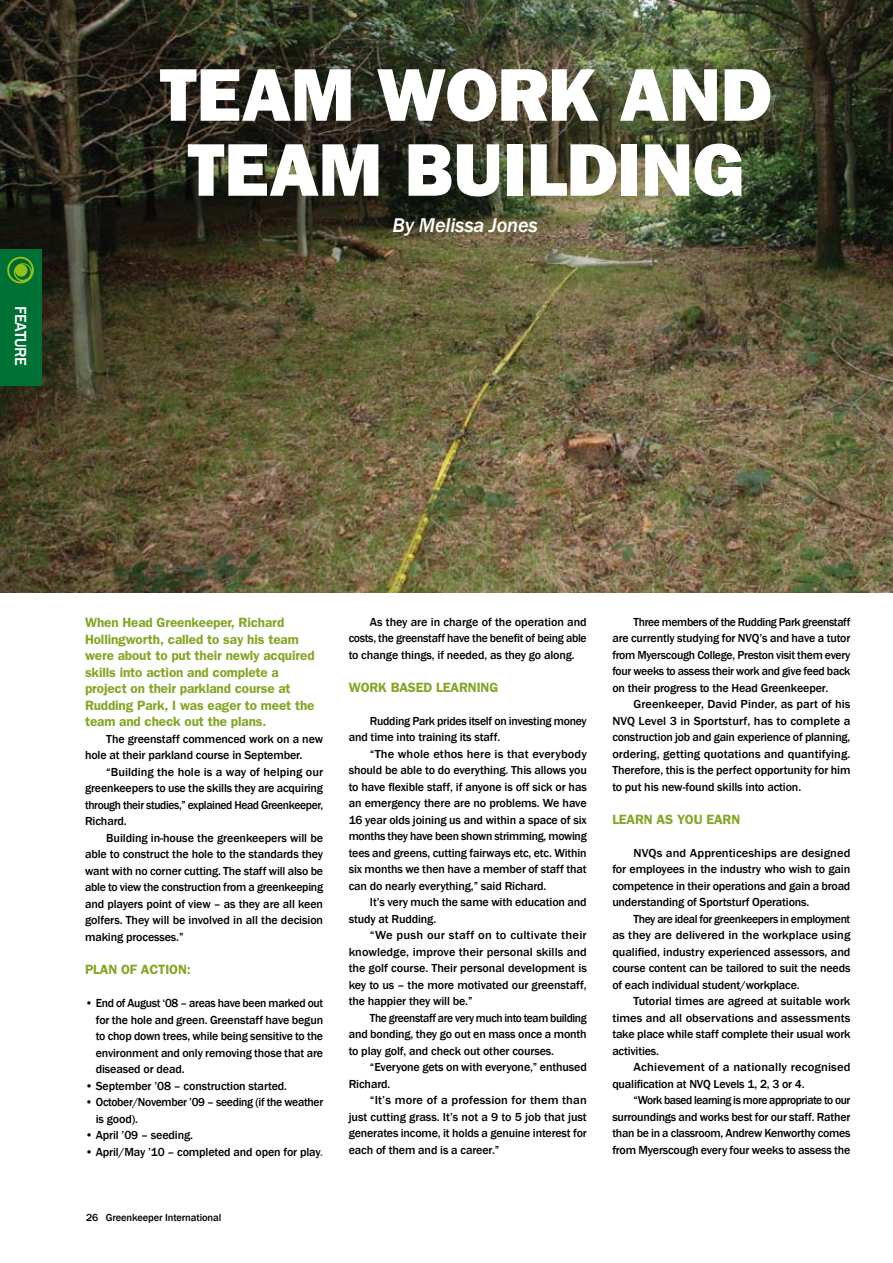
<style>
.page{position:relative;width:893px;height:1263px;background:#fff}
.page>*{position:absolute;margin:0;border:0;box-sizing:border-box;transform-origin:0 0}
.t1{font:800 75px/75px "Franklin Gothic";letter-spacing:-.005em;color:#fff;text-align:center}
.t2{font:italic 500 20.4px "Franklin Gothic";letter-spacing:-.01em;color:#fff}
.t3{font:500 16.5px "Franklin Gothic";letter-spacing:-.02em;color:#fff}
.t4{font:600 13.5px/16.5px "Franklin Gothic";letter-spacing:-.01em;color:#85a625}
.t5{font:500 12px/16.5px "Franklin Gothic";letter-spacing:-.01em;color:#000;text-align:justify}
.t6{font:500 12px/16.5px "Franklin Gothic";letter-spacing:-.01em;color:#000;text-align:justify;scale:1.04 1}
.t7{font:500 12px/16.5px "Franklin Gothic";letter-spacing:-.01em;color:#000;text-align:justify;scale:.96 1}
.t8{font:500 12px/16.5px "Franklin Gothic";letter-spacing:-.01em;color:#000;text-align:justify;scale:1.05 1}
.t9{font:500 12px/16.5px "Franklin Gothic";letter-spacing:.01em;color:#000;scale:1.05 1}
.t10{font:500 10.5px "Franklin Gothic";letter-spacing:-.01em;color:#000}
.s1{color:#007135}
</style>
<div class="page">
<img style="left:0;top:0;width:893px;height:593px">
<div style="left:0;top:249px;width:41px;height:137px;background:#007135"></div>
<svg style="left:7px;top:257px;width:27px;height:26px"></svg>
<svg style="left:9px;top:259px;width:23px;height:22px"></svg>
<h3 class="t3" style="left:31px;top:306px;width:61px;rotate:90deg">FEATURE</h3>
<h1 class="t1" style="left:160px;top:58px;width:613px">TEAM WORK AND<br>TEAM BUILDING</h1>
<h2 class="t2" style="left:393px;top:212px;width:147px">By Melissa Jones</h2>
<p class="t4" style="left:85px;top:615px;width:231px">When Head Greenkeeper, Richard Hollingworth, called to say his team were about to put their newly acquired skills into action and complete a project on their parkland course at Rudding Park, I was eager to meet the team and check out the plans.</p>
<p class="t5" style="left:85px;top:731px;width:240px;text-indent:21px">The greenstaff commenced work on a new hole at their parkland course in September.</p>
<p class="t5" style="left:85px;top:764px;width:240px;text-indent:21px">“Building the hole is a way of helping our greenkeepers to use the skills they are acquiring through their studies,” explained Head Greenkeeper, Richard.</p>
<p class="t5" style="left:85px;top:830px;width:240px;text-indent:21px">Building in-house the greenkeepers will be able to construct the hole to the standards they want with no corner cutting. The staff will also be able to view the construction from a greenkeeping and players point of view – as they are all keen golfers. They will be involved in all the decision making processes.”</p>
<p class="t4" style="left:85px;top:961px;width:107px">PLAN OF ACTION:</p>
<p class="t5" style="left:96px;top:995px;width:229px;text-indent:-11px">• End of August ‘08 – areas have been marked out for the hole and green. Greenstaff have begun to chop down trees, while being sensitive to the environment and only removing those that are diseased or dead.</p>
<p class="t5" style="left:85px;top:1077px;width:204px">• September ’08 – construction started.</p>
<p class="t5" style="left:96px;top:1094px;width:229px;text-indent:-11px">• October/November ’09 – seeding (if the weather is good).</p>
<p class="t5" style="left:85px;top:1127px;width:110px">• April ’09 – seeding.</p>
<p class="t5" style="left:85px;top:1143px;width:239px">• April/May ’10 – completed and open for play<span class="s1">.</span></p>
<p class="t10" style="left:86px;top:1211px;width:137px">26 Greenkeeper International</p>
<p class="t5" style="left:349px;top:614px;width:240px;text-indent:21px">As they are in charge of the operation and costs, the greenstaff have the benefit of being able to change things, if needed, as they go along.</p>
<p class="t4" style="left:349px;top:679px;width:151px">WORK BASED LEARNING</p>
<p class="t5" style="left:349px;top:713px;width:239px;text-indent:21px">Rudding Park prides itself on investing money and time into training its staff.</p>
<p class="t6" style="left:349px;top:746px;width:230px;text-indent:21px">“The whole ethos here is that everybody should be able to do everything. This allows you to have flexible staff, if anyone is off sick or has an emergency there are no problems. We have 16 year olds joining us and within a space of six months they have been shown strimming, mowing tees and greens, cutting fairways etc, etc. Within six months we then have a member of staff that can do nearly everything,” said Richard.</p>
<p class="t5" style="left:349px;top:894px;width:240px;text-indent:21px">It’s very much the same with education and study at Rudding.</p>
<p class="t8" style="left:349px;top:927px;width:228px;text-indent:21px">“We push our staff on to cultivate their knowledge, improve their personal skills and the golf course. Their personal development is key to us – the more motivated our greenstaff, the happier they will be.”</p>
<p class="t7" style="left:349px;top:1010px;width:250px;text-indent:21px">The greenstaff are very much into team building and bonding, they go out en mass once a month to play golf, and check out other courses.</p>
<p class="t5" style="left:349px;top:1059px;width:240px;text-indent:21px">“Everyone gets on with everyone,” enthused<br>Richard.</p>
<p class="t6" style="left:349px;top:1092px;width:230px;text-indent:21px">“It’s more of a profession for them than just cutting grass. It’s not a 9 to 5 job that just generates income, it holds a genuine interest for each of them and is a career.”</p>
<p class="t7" style="left:612px;top:614px;width:250px;text-indent:21px">Three members of the Rudding Park greenstaff are currently studying for NVQ’s and have a tutor from Myerscough College, Preston visit them every four weeks to assess their work and give feed back on their progress to the Head Greenkeeper.</p>
<p class="t5" style="left:612px;top:696px;width:240px;text-indent:21px">Greenkeeper, David Pinder, as part of his NVQ Level 3 in Sportsturf, has to complete a construction job and gain experience of planning, ordering, getting quotations and quantifying.<br>Therefore, this is the perfect opportunity for him to put his new-found skills into action.</p>
<p class="t4" style="left:612px;top:811px;width:129px">LEARN AS YOU EARN</p>
<p class="t6" style="left:612px;top:845px;width:230px;text-indent:21px">NVQs and Apprenticeships are designed for employees in the industry who wish to gain competence in their operations and gain a broad understanding of Sportsturf Operations.</p>
<p class="t5" style="left:612px;top:911px;width:240px;text-indent:21px">They are ideal for greenkeepers in employment as they are delivered in the workplace using qualified, industry experienced assessors, and course content can be tailored to suit the needs of each individual student/workplace.</p>
<p class="t5" style="left:612px;top:993px;width:240px;text-indent:21px">Tutorial times are agreed at suitable work times and all observations and assessments take place while staff complete their usual work activities.</p>
<p class="t9" style="left:612px;top:1059px;width:228px;text-indent:21px">Achievement of a nationally recognised qualification at NVQ Levels 1, 2, 3 or 4.</p>
<p class="t7" style="left:612px;top:1092px;width:250px;text-indent:21px">“Work based learning is more appropriate to our surroundings and works best for our staff. Rather than be in a classroom, Andrew Kenworthy comes from Myerscough every four weeks to assess the</p>
</div>
